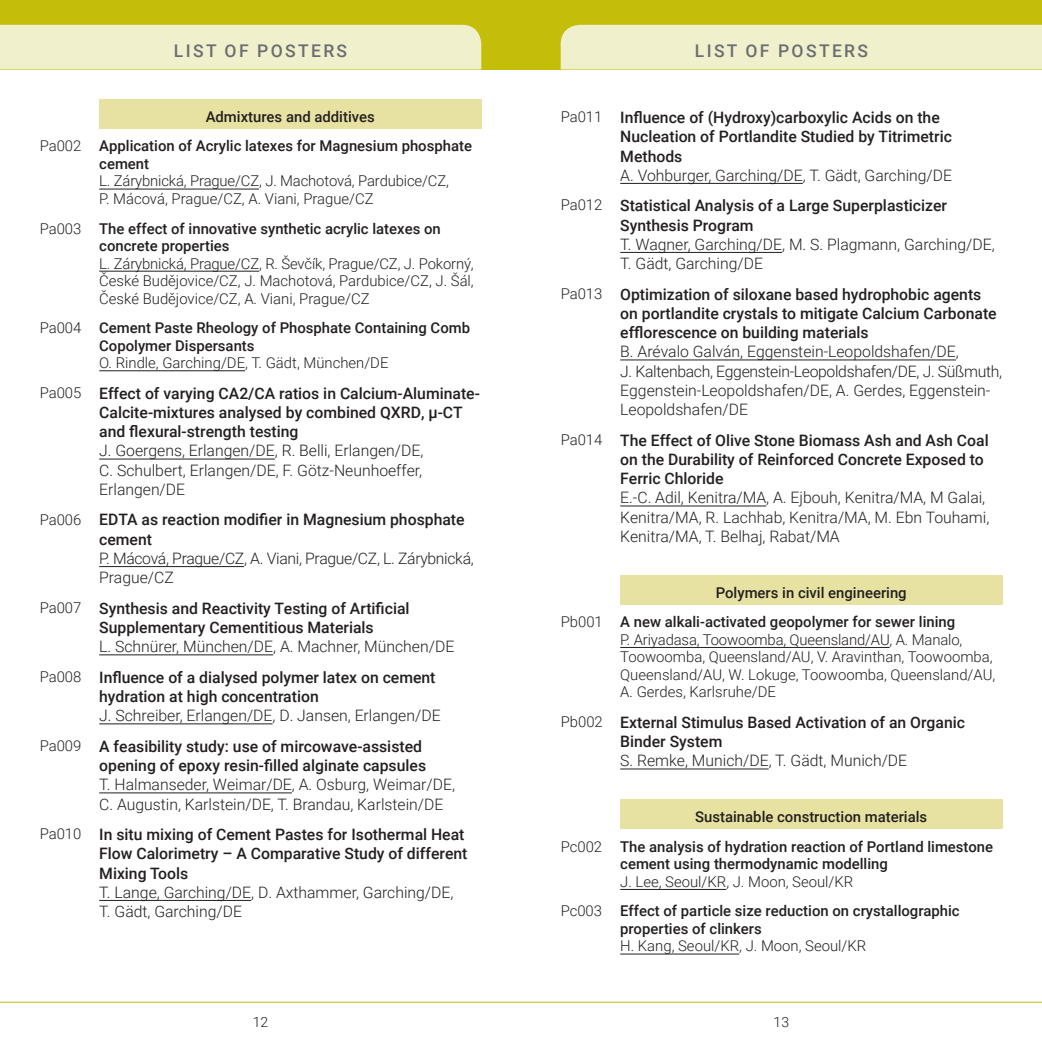
<style>
.page{position:relative;width:1042px;height:1042px;background:#fff}
.page>*{position:absolute;margin:0;border:0;box-sizing:border-box;transform-origin:0 0}
.t1{font:500 17.5px "Roboto";letter-spacing:.135em;color:#6c6d70}
.t2{font:500 15.75px/19.2px "Roboto";color:#231f20}
.t3{font:300 15.75px/19.2px "Roboto";color:#231f20}
.t4{font:300 15.75px/19.2px "Roboto";letter-spacing:-.02em;color:#231f20}
.t5{font:500 14.88px/29.6px "Roboto";color:#231f20}
.t6{font:300 14.88px/17.5px "Roboto";color:#231f20}
.t7{font:300 14px "Roboto";color:#231f20}
.s1{font-weight:300}
.s2{font-weight:300;font-size:14.88px}
.s3{font-size:14.88px}
.s4{font-weight:500}
</style>
<div class="page">
<div style="left:0;top:0;width:1042px;height:69px;background:#c4bd09"></div>
<div style="left:0;top:25px;width:481px;height:44px;background:#f1f0cd"></div>
<div style="left:561px;top:25px;width:481px;height:44px;background:#f1f0cd"></div>
<hr style="left:0;top:1002px;width:521px;height:1px;background:#c4bd09">
<hr style="left:521px;top:1002px;width:521px;height:1px;background:#c4bd09">
<div style="left:99px;top:99px;width:382px;height:30px;background:#e7e2a1"></div>
<hr style="left:99px;top:189px;width:160px;height:1px;background:#231f20">
<hr style="left:99px;top:271px;width:160px;height:1px;background:#231f20">
<hr style="left:99px;top:370px;width:146px;height:1px;background:#231f20">
<hr style="left:99px;top:459px;width:176px;height:1px;background:#231f20">
<hr style="left:99px;top:566px;width:145px;height:1px;background:#231f20">
<hr style="left:99px;top:654px;width:174px;height:1px;background:#231f20">
<hr style="left:99px;top:723px;width:174px;height:1px;background:#231f20">
<hr style="left:99px;top:792px;width:193px;height:1px;background:#231f20">
<hr style="left:99px;top:900px;width:152px;height:1px;background:#231f20">
<hr style="left:620px;top:183px;width:183px;height:1px;background:#231f20">
<hr style="left:620px;top:252px;width:162px;height:1px;background:#231f20">
<hr style="left:620px;top:360px;width:336px;height:1px;background:#231f20">
<hr style="left:620px;top:506px;width:146px;height:1px;background:#231f20">
<div style="left:620px;top:575px;width:382px;height:30px;background:#e7e2a1"></div>
<hr style="left:620px;top:647px;width:269px;height:1px;background:#231f20">
<hr style="left:620px;top:768px;width:149px;height:1px;background:#231f20">
<div style="left:620px;top:799px;width:382px;height:30px;background:#e7e2a1"></div>
<hr style="left:620px;top:889px;width:106px;height:1px;background:#231f20">
<hr style="left:620px;top:954px;width:119px;height:1px;background:#231f20">
<p class="t1" style="left:174px;top:38px;width:175px">LIST OF POSTERS</p>
<p class="t1" style="left:695px;top:38px;width:175px">LIST OF POSTERS</p>
<p class="t5" style="left:40px;top:101px;width:434px;text-indent:166px">Admixtures and additives<br><span class="s1">Pa002</span> Application of Acrylic latexes for Magnesium phosphate</p>
<p class="t5" style="left:99px;top:148px;width:51px">cement</p>
<p class="t6" style="left:99px;top:172px;width:351px">L. Zárybnická, Prague/CZ, J. Machotová, Pardubice/CZ,<br>P. Mácová, Prague/CZ, A. Viani, Prague/CZ</p>
<p class="t5" style="left:99px;top:219px;width:343px;line-height:17.5px;text-indent:-60px"><span class="s1">Pa003</span> The effect of innovative synthetic acrylic latexes on concrete properties</p>
<p class="t6" style="left:99px;top:254px;width:376px;text-align:justify">L. Zárybnická, Prague/CZ, R. Ševčík, Prague/CZ, J. Pokorný, České Budějovice/CZ, J. Machotová, Pardubice/CZ, J. Šál, České Budějovice/CZ, A. Viani, Prague/CZ</p>
<p class="t5" style="left:99px;top:318px;width:372px;line-height:17.5px;text-indent:-60px"><span class="s1">Pa004</span> Cement Paste Rheology of Phosphate Containing Comb<br>Copolymer Dispersants</p>
<p class="t6" style="left:99px;top:353px;width:291px">O. Rindle, Garching/DE, T. Gädt, München/DE</p>
<p class="t2" style="left:99px;top:383px;width:382px;text-indent:-60px"><span class="s2">Pa005</span> Effect of varying CA2/CA ratios in Calcium-Aluminate-<br>Calcite-mixtures analysed by combined QXRD, µ-CT and flexural-strength testing</p>
<p class="t3" style="left:99px;top:440px;width:326px;text-align:justify">J. Goergens, Erlangen/DE, R. Belli, Erlangen/DE, C. Schulbert, Erlangen/DE, F. Götz-Neunhoeffer, Erlangen/DE</p>
<p class="t2" style="left:99px;top:510px;width:367px;text-indent:-60px"><span class="s2">Pa006</span> EDTA as reaction modifier in Magnesium phosphate cement</p>
<p class="t4" style="left:99px;top:548px;width:376px">P. Mácová, Prague/CZ, A. Viani, Prague/CZ, L. Zárybnická,<br>Prague/CZ</p>
<p class="t2" style="left:99px;top:598px;width:312px;text-indent:-60px"><span class="s2">Pa007</span> Synthesis and Reactivity Testing of Artificial<br>Supplementary Cementitious Materials</p>
<p class="t3" style="left:40px;top:631px;width:416px;line-height:30.4px;text-indent:60px">L. Schnürer, München/DE, A. Machner, München/DE<br><span class="s3">Pa008</span> <span class="s4">Influence of a dialysed polymer latex on cement</span></p>
<p class="t2" style="left:99px;top:686px;width:221px">hydration at high concentration</p>
<p class="t3" style="left:40px;top:700px;width:402px;line-height:30.4px;text-indent:60px">J. Schreiber, Erlangen/DE, D. Jansen, Erlangen/DE<br><span class="s3">Pa009</span> <span class="s4">A feasibility study: use of mircowave-assisted</span></p>
<p class="t2" style="left:99px;top:755px;width:328px">opening of epoxy resin-filled alginate capsules</p>
<p class="t3" style="left:99px;top:774px;width:357px">T. Halmanseder, Weimar/DE, A. Osburg, Weimar/DE,<br>C. Augustin, Karlstein/DE, T. Brandau, Karlstein/DE</p>
<p class="t2" style="left:99px;top:824px;width:370px;text-indent:-60px"><span class="s2">Pa010</span> In situ mixing of Cement Pastes for Isothermal Heat<br>Flow Calorimetry – A Comparative Study of different<br>Mixing Tools</p>
<p class="t3" style="left:99px;top:882px;width:356px">T. Lange, Garching/DE, D. Axthammer, Garching/DE,<br>T. Gädt, Garching/DE</p>
<p class="t2" style="left:620px;top:107px;width:333px;text-indent:-60px"><span class="s2">Pa011</span> Influence of (Hydroxy)carboxylic Acids on the<br>Nucleation of Portlandite Studied by Titrimetric<br>Methods</p>
<p class="t2" style="left:561px;top:159px;width:393px;line-height:30.4px;text-indent:60px"><span class="s1">A. Vohburger, Garching/DE, T. Gädt, Garching/DE<br></span><span class="s2">Pa012</span> Statistical Analysis of a Large Superplasticizer</p>
<p class="t2" style="left:620px;top:215px;width:135px">Synthesis Program</p>
<p class="t3" style="left:620px;top:234px;width:376px">T. Wagner, Garching/DE, M. S. Plagmann, Garching/DE,<br>T. Gädt, Garching/DE</p>
<p class="t2" style="left:620px;top:284px;width:378px;text-indent:-60px"><span class="s2">Pa013</span> Optimization of siloxane based hydrophobic agents on portlandite crystals to mitigate Calcium Carbonate efflorescence on building materials</p>
<p class="t3" style="left:620px;top:341px;width:383px">B. Arévalo Galván, Eggenstein-Leopoldshafen/DE,<br>J. Kaltenbach, Eggenstein-Leopoldshafen/DE, J. Süßmuth, Eggenstein-Leopoldshafen/DE, A. Gerdes, Eggenstein-Leopoldshafen/DE</p>
<p class="t2" style="left:620px;top:430px;width:370px;text-indent:-60px"><span class="s2">Pa014</span> The Effect of Olive Stone Biomass Ash and Ash Coal on the Durability of Reinforced Concrete Exposed to<br>Ferric Chloride</p>
<p class="t3" style="left:620px;top:487px;width:371px">E.-C. Adil, Kenitra/MA, A. Ejbouh, Kenitra/MA, M Galai,<br>Kenitra/MA, R. Lachhab, Kenitra/MA, M. Ebn Touhami,<br>Kenitra/MA, T. Belhaj, Rabat/MA</p>
<p class="t5" style="left:561px;top:577px;width:396px;text-indent:155px">Polymers in civil engineering<br><span class="s1">Pb001</span> A new alkali-activated geopolymer for sewer lining</p>
<p class="t6" style="left:620px;top:630px;width:376px">P. Ariyadasa, Toowoomba, Queensland/AU, A. Manalo, Toowoomba, Queensland/AU, V. Aravinthan, Toowoomba, Queensland/AU, W. Lokuge, Toowoomba, Queensland/AU, A. Gerdes, Karlsruhe/DE</p>
<p class="t2" style="left:620px;top:712px;width:346px;text-indent:-60px"><span class="s2">Pb002</span> External Stimulus Based Activation of an Organic<br>Binder System</p>
<p class="t3" style="left:620px;top:750px;width:288px">S. Remke, Munich/DE, T. Gädt, Munich/DE</p>
<p class="t5" style="left:561px;top:801px;width:434px;text-indent:135px">Sustainable construction materials<br><span class="s1">Pc002</span> The analysis of hydration reaction of Portland limestone</p>
<p class="t5" style="left:620px;top:848px;width:269px">cement using thermodynamic modelling</p>
<p class="t5" style="left:561px;top:866px;width:400px;text-indent:60px"><span class="s1">J. Lee, Seoul/KR, J. Moon, Seoul/KR<br>Pc003</span> Effect of particle size reduction on crystallographic</p>
<p class="t5" style="left:620px;top:913px;width:143px">properties of clinkers</p>
<p class="t6" style="left:620px;top:937px;width:248px">H. Kang, Seoul/KR, J. Moon, Seoul/KR</p>
<p class="t7" style="left:253px;top:1012px;width:17px">12</p>
<p class="t7" style="left:773px;top:1012px;width:17px">13</p>
</div>
